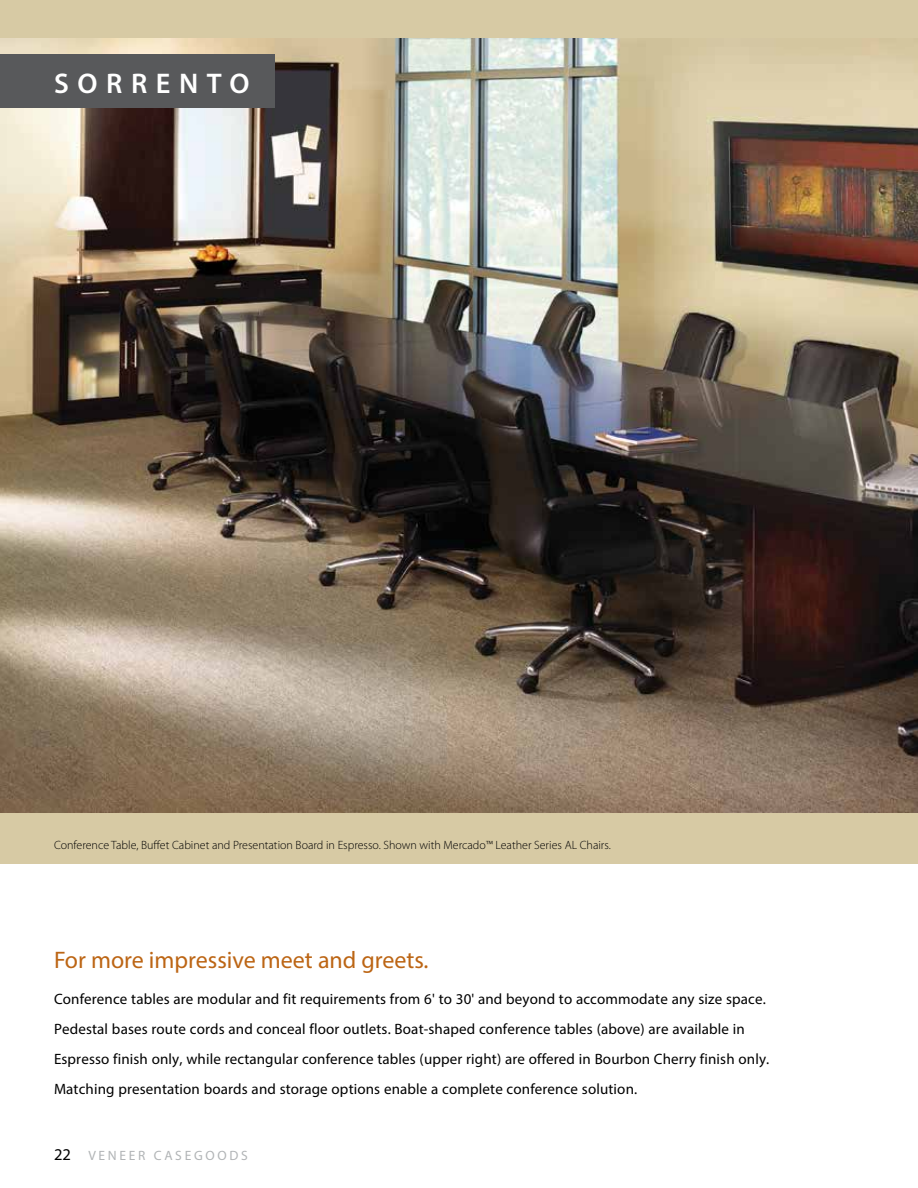
<style>
.page{position:relative;width:918px;height:1188px;background:#fff}
.page>*{position:absolute;margin:0;border:0;box-sizing:border-box;transform-origin:0 0}
.t1{font:600 28.5px "Myriad Pro";letter-spacing:.3em;color:#fff}
.t2{font:24px "Myriad Pro";color:#bc6514}
.t3{font:15px/30px "Myriad Pro";letter-spacing:.01em;color:#000}
.t4{font:13.5px "Myriad Pro";letter-spacing:.2em;color:#b1b4b6}
.t5{font:300 12px "Myriad Pro";color:#000}
.s1{font-size:16.5px;color:#000}
</style>
<div class="page">
<div style="left:0;top:0;width:918px;height:864px;background:#d7caa4"></div>
<img style="left:0;top:38px;width:918px;height:774px">
<div style="left:0;top:54px;width:274px;height:54px;background:#58595b"></div>
<h1 class="t1" style="left:54px;top:65px;width:195px">SORRENTO</h1>
<p class="t5" style="left:54px;top:838px;width:558px">Conference Table, Buffet Cabinet and Presentation Board in Espresso. Shown with Mercado™ Leather Series AL Chairs.</p>
<h2 class="t2" style="left:54px;top:945px;width:376px">For more impressive meet and greets.</h2>
<p class="t3" style="left:54px;top:984px;width:717px">Conference tables are modular and fit requirements from 6' to 30' and beyond to accommodate any size space.<br>Pedestal bases route cords and conceal floor outlets. Boat-shaped conference tables (above) are available in Espresso finish only, while rectangular conference tables (upper right) are offered in Bourbon Cherry finish only.<br>Matching presentation boards and storage options enable a complete conference solution.</p>
<p class="t4" style="left:54px;top:1147px;width:195px"><span class="s1">22</span> VENEER CASEGOODS</p>
</div>
